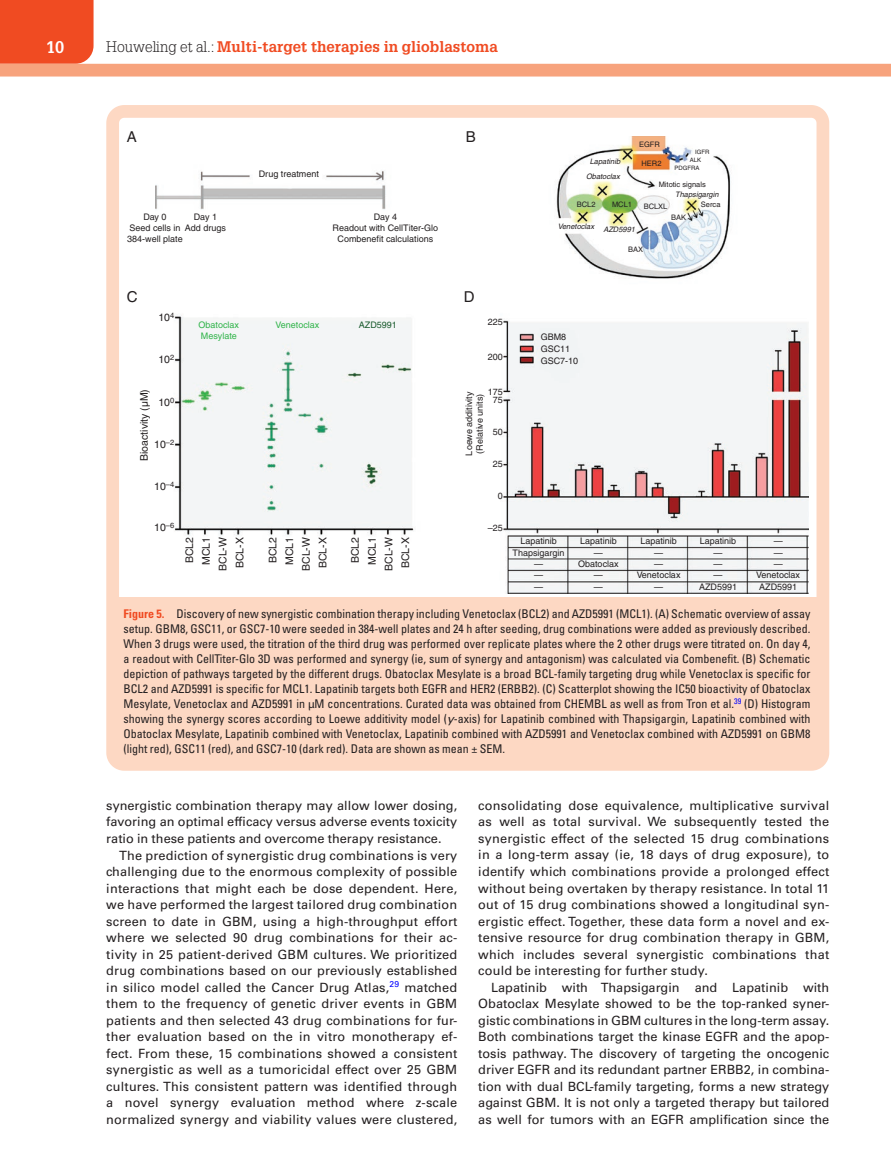
<style>
.page{position:relative;width:891px;height:1175px;background:#fff}
.page>*{position:absolute;margin:0;border:0;box-sizing:border-box;transform-origin:0 0}
.t1{font:700 16.5px "Glypha LT Std";color:#fff}
.t2{font:700 15px "Glypha LT Std";color:#f04b22}
.t3{font:15px "Helvetica";color:#231f20}
.t4{font:12.75px/16.5px "Univers LT Std";color:#231f20;text-align:justify}
.t5{font:condensed 12px/15px "Univers LT Std";color:#231f20;text-align:justify}
.t6{font:10.5px/16.6px "Helvetica";color:#231f20;text-align:right}
.t7{font:9px/10.8px "Helvetica";color:#231f20}
.t8{font:9px/10.8px "Helvetica";color:#31b44a}
.t9{font:9px "Helvetica";color:#195a2d}
.t10{font:italic 7.5px "Helvetica";color:#231f20}
.t11{font:7.5px "Helvetica";color:#231f20}
.t12{font:6px "Helvetica";color:#231f20}
.s1{font-weight:300;color:#231f20}
.s2{font-weight:700;color:#f04b22}
.s3{font-family:"Myriad Pro";font-stretch:normal}
.s4{font-style:italic;font-stretch:normal}
</style>
<div class="page">
<div style="left:0;top:0;width:94px;height:64px;background:#f04b22"></div>
<div style="left:0;top:64px;width:891px;height:12px;background:#f7a37d"></div>
<img style="left:155px;top:136px;width:654px;height:457px">
<div style="left:118px;top:597px;width:700px;height:164px;background:#fdd8c3"></div>
<div style="left:106px;top:105px;width:723px;height:665px;border:13px solid #fdd8c3;border-radius:12px"></div>
<p class="t1" style="left:46px;top:37px;width:20px">10</p>
<p class="t2" style="left:106px;top:37px;width:393px"><span class="s1">Houweling et al.:</span> Multi-target therapies in glioblastoma</p>
<p class="t3" style="left:127px;top:128px;width:12px">A</p>
<p class="t7" style="left:259px;top:168px;width:62px">Drug treatment</p>
<p class="t7" style="left:127px;top:211px;width:57px;text-align:center">Day 0<br>Seed cells in<br>384-well plate</p>
<p class="t7" style="left:185px;top:211px;width:43px;text-align:center">Day 1<br>Add drugs</p>
<p class="t7" style="left:333px;top:211px;width:107px;text-align:center">Day 4<br>Readout with CellTiter-Glo<br>Combenefit calculations</p>
<p class="t3" style="left:466px;top:128px;width:12px">B</p>
<p class="t10" style="left:590px;top:157px;width:32px">Lapatinib</p>
<p class="t10" style="left:586px;top:172px;width:35px">Obatoclax</p>
<p class="t11" style="left:639px;top:140px;width:22px">EGFR</p>
<p class="t11" style="left:642px;top:159px;width:22px">HER2</p>
<p class="t12" style="left:695px;top:148px;width:16px">IGFR</p>
<p class="t12" style="left:690px;top:156px;width:13px">ALK</p>
<p class="t12" style="left:674px;top:165px;width:27px">PDGFRA</p>
<p class="t11" style="left:577px;top:200px;width:20px">BCL2</p>
<p class="t10" style="left:558px;top:222px;width:38px">Venetoclax</p>
<p class="t11" style="left:612px;top:200px;width:22px">MCL1</p>
<p class="t10" style="left:603px;top:225px;width:33px">AZD5991</p>
<p class="t11" style="left:659px;top:180px;width:49px">Mitotic signals</p>
<p class="t10" style="left:675px;top:189px;width:45px">Thapsigargin</p>
<p class="t11" style="left:671px;top:213px;width:17px">BAK</p>
<p class="t11" style="left:701px;top:200px;width:21px">Serca</p>
<p class="t11" style="left:644px;top:201px;width:25px">BCLXL</p>
<p class="t11" style="left:628px;top:245px;width:17px">BAX</p>
<p class="t3" style="left:127px;top:287px;width:12px">C</p>
<p class="t3" style="left:464px;top:287px;width:12px">D</p>
<p class="t6" style="left:158px;top:308px;width:17px">10<sup>4</sup></p>
<p class="t6" style="left:158px;top:351px;width:17px">10<sup>2</sup></p>
<p class="t6" style="left:158px;top:393px;width:17px">10<sup>0</sup></p>
<p class="t6" style="left:154px;top:435px;width:22px">10<sup>–2</sup></p>
<p class="t6" style="left:154px;top:478px;width:22px">10<sup>–4</sup></p>
<p class="t6" style="left:154px;top:519px;width:22px">10<sup>–6</sup></p>
<p class="t6" style="left:136px;top:461px;width:73px;rotate:-90deg">Bioactivity (µM)</p>
<p class="t8" style="left:199px;top:319px;width:42px">Obatoclax<br>Mesylate</p>
<p class="t8" style="left:276px;top:319px;width:45px">Venetoclax</p>
<p class="t9" style="left:359px;top:320px;width:40px">AZD5991</p>
<p class="t6" style="left:181px;top:571px;width:35px;rotate:-90deg">BCL2<br>MCL1<br>BCL-W<br>BCL-X</p>
<p class="t6" style="left:264px;top:571px;width:35px;rotate:-90deg">BCL2<br>MCL1<br>BCL-W<br>BCL-X</p>
<p class="t6" style="left:347px;top:571px;width:35px;rotate:-90deg">BCL2<br>MCL1<br>BCL-W<br>BCL-X</p>
<p class="t7" style="left:488px;top:317px;width:17px">225</p>
<p class="t7" style="left:488px;top:352px;width:17px">200</p>
<p class="t7" style="left:488px;top:387px;width:17px;line-height:8.6px;text-align:center">175<br>75</p>
<p class="t7" style="left:493px;top:426px;width:12px">50</p>
<p class="t7" style="left:493px;top:458px;width:12px">25</p>
<p class="t7" style="left:498px;top:491px;width:7px">0</p>
<p class="t7" style="left:488px;top:523px;width:17px">–25</p>
<p class="t7" style="left:463px;top:455px;width:65px;rotate:-90deg">Loewe additivity (Relative units)</p>
<p class="t7" style="left:541px;top:331px;width:39px;line-height:11.7px">GBM8<br>GSC11<br>GSC7-10</p>
<p class="t7" style="left:520px;top:535px;width:38px">Lapatinib</p>
<p class="t7" style="left:580px;top:535px;width:38px">Lapatinib</p>
<p class="t7" style="left:640px;top:535px;width:38px">Lapatinib</p>
<p class="t7" style="left:700px;top:535px;width:38px">Lapatinib</p>
<p class="t7" style="left:699px;top:581px;width:40px">AZD5991</p>
<p class="t7" style="left:759px;top:581px;width:40px">AZD5991</p>
<p class="t7" style="left:513px;top:547px;width:54px;line-height:11.4px;text-align:center">Thapsigargin —</p>
<p class="t7" style="left:594px;top:547px;width:10px">—</p>
<p class="t7" style="left:654px;top:547px;width:10px">—</p>
<p class="t7" style="left:714px;top:547px;width:10px">—</p>
<p class="t7" style="left:774px;top:535px;width:10px;line-height:11.7px">— —</p>
<p class="t7" style="left:714px;top:558px;width:10px">—</p>
<p class="t7" style="left:774px;top:558px;width:10px">—</p>
<p class="t7" style="left:714px;top:570px;width:10px">—</p>
<p class="t7" style="left:578px;top:558px;width:42px">Obatoclax</p>
<p class="t7" style="left:654px;top:558px;width:10px">—</p>
<p class="t7" style="left:654px;top:581px;width:10px">—</p>
<p class="t7" style="left:637px;top:570px;width:45px">Venetoclax</p>
<p class="t7" style="left:756px;top:570px;width:45px">Venetoclax</p>
<p class="t7" style="left:534px;top:569px;width:10px;line-height:11.2px">— —</p>
<p class="t7" style="left:594px;top:569px;width:10px;line-height:11.2px">— —</p>
<p class="t5" style="left:124px;top:606px;width:689px"><span class="s2">Figure 5.</span> Discovery of new synergistic combination therapy including Venetoclax (BCL2) and AZD5991 (MCL1). (A) Schematic overview of assay setup. GBM8, GSC11, or GSC7-10 were seeded in 384-well plates and 24 h after seeding, drug combinations were added as previously described.<br>When 3 drugs were used, the titration of the third drug was performed over replicate plates where the 2 other drugs were titrated on. On day 4, a readout with CellTiter-Glo 3D was performed and synergy (ie, sum of synergy and antagonism) was calculated via Combenefit. (B) Schematic depiction of pathways targeted by the different drugs. Obatoclax Mesylate is a broad BCL-family targeting drug while Venetoclax is specific for BCL2 and AZD5991 is specific for MCL1. Lapatinib targets both EGFR and HER2 (ERBB2). (C) Scatterplot showing the IC50 bioactivity of Obatoclax Mesylate, Venetoclax and AZD5991 in <span class="s3">μ</span>M concentrations. Curated data was obtained from CHEMBL as well as from Tron et al.<sup>39</sup> (D) Histogram showing the synergy scores according to Loewe additivity model (<span class="s4">y</span>-axis) for Lapatinib combined with Thapsigargin, Lapatinib combined with Obatoclax Mesylate, Lapatinib combined with Venetoclax, Lapatinib combined with AZD5991 and Venetoclax combined with AZD5991 on GBM8 (light red), GSC11 (red), and GSC7-10 (dark red). Data are shown as mean ± SEM.</p>
<p class="t4" style="left:106px;top:797px;width:353px">synergistic combination therapy may allow lower dosing, favoring an optimal efficacy versus adverse events toxicity ratio in these patients and overcome therapy resistance.</p>
<p class="t4" style="left:106px;top:846px;width:353px;text-indent:13px">The prediction of synergistic drug combinations is very challenging due to the enormous complexity of possible interactions that might each be dose dependent. Here, we have performed the largest tailored drug combination screen to date in GBM, using a high-throughput effort where we selected 90 drug combinations for their ac&shy;tivity in 25 patient-derived GBM cultures. We prioritized drug combinations based on our previously established in silico model called the Cancer Drug Atlas,<sup>29</sup> matched them to the frequency of genetic driver events in GBM patients and then selected 43 drug combinations for fur&shy;ther evaluation based on the in vitro monotherapy ef&shy;fect. From these, 15 combinations showed a consistent synergistic as well as a tumoricidal effect over 25 GBM cultures. This consistent pattern was identified through a novel synergy evaluation method where z-scale normalized synergy and viability values were clustered,</p>
<p class="t4" style="left:478px;top:797px;width:353px">consolidating dose equivalence, multiplicative survival as well as total survival. We subsequently tested the synergistic effect of the selected 15 drug combinations in a long-term assay (ie, 18 days of drug exposure), to identify which combinations provide a prolonged effect without being overtaken by therapy resistance. In total 11 out of 15 drug combinations showed a longitudinal syn&shy;ergistic effect. Together, these data form a novel and ex&shy;tensive resource for drug combination therapy in GBM, which includes several synergistic combinations that could be interesting for further study.</p>
<p class="t4" style="left:478px;top:978px;width:353px;text-indent:13px">Lapatinib with Thapsigargin and Lapatinib with Obatoclax Mesylate showed to be the top-ranked syner&shy;gistic combinations in GBM cultures in the long-term assay.<br>Both combinations target the kinase EGFR and the apop&shy;tosis pathway. The discovery of targeting the oncogenic driver EGFR and its redundant partner ERBB2, in combina&shy;tion with dual BCL-family targeting, forms a new strategy against GBM. It is not only a targeted therapy but tailored as well for tumors with an EGFR amplification since the</p>
</div>
